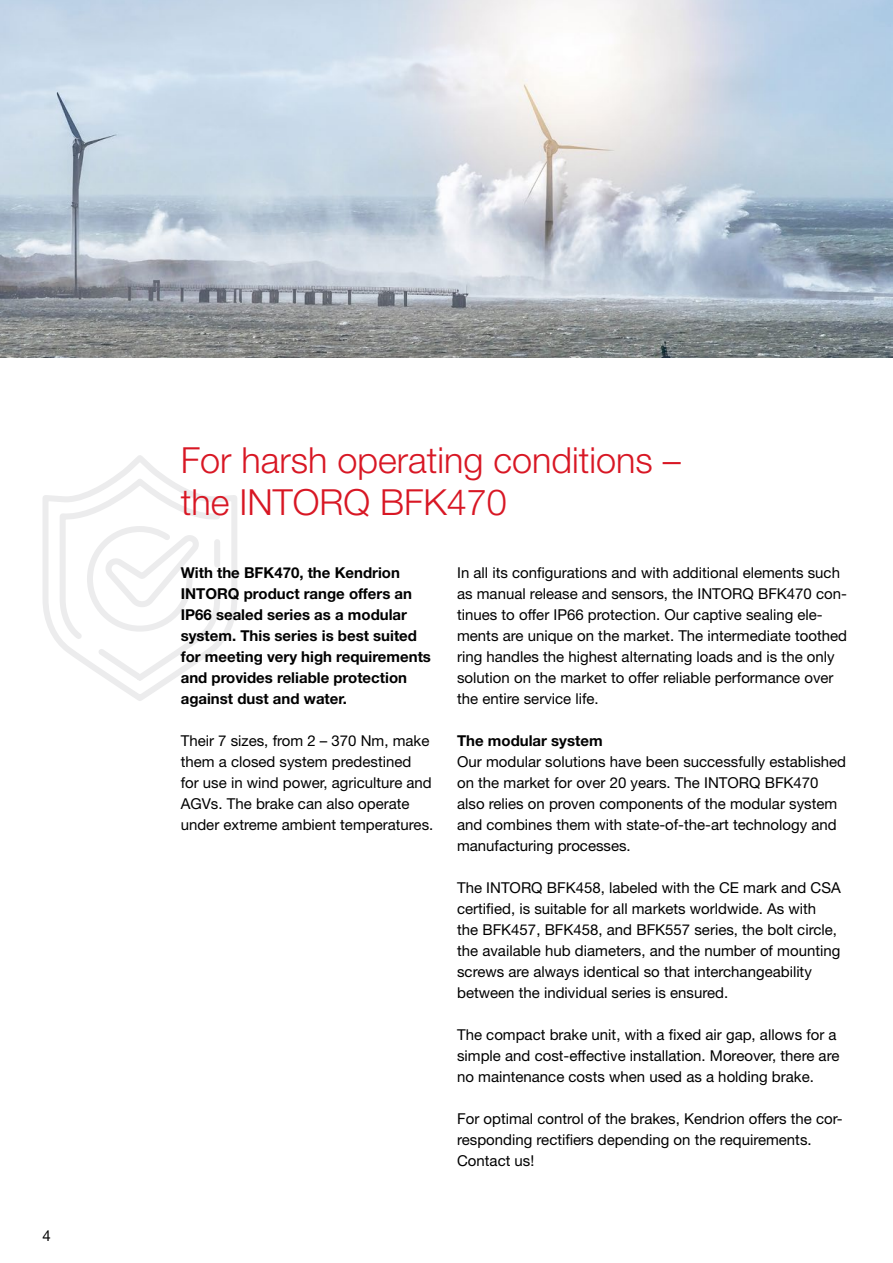
<style>
.page{position:relative;width:893px;height:1263px;background:#fff}
.page>*{position:absolute;margin:0;border:0;box-sizing:border-box;transform-origin:0 0}
.t1{font:300 36px/42px "Helvetica Neue LT Pro";color:#d81724}
.t2{font:15px/21px "Helvetica Neue LT Pro";color:#000}
.t3{font:700 15px/21px "Helvetica Neue LT Pro";color:#000}
</style>
<div class="page">
<svg style="left:43px;top:455px;width:194px;height:246px"></svg>
<img style="left:0;top:0;width:893px;height:358px">
<p class="t2" style="left:43px;top:1225px;width:10px">4</p>
<h1 class="t1" style="left:181px;top:438px;width:502px">For harsh operating conditions – the INTORQ BFK470</h1>
<p class="t3" style="left:181px;top:562px;width:252px">With the BFK470, the Kendrion<br>INTORQ product range offers an<br>IP66 sealed series as a modular system. This series is best suited for meeting very high requirements and provides reliable protection against dust and water.</p>
<p class="t2" style="left:181px;top:730px;width:254px">Their 7 sizes, from 2 – 370 Nm, make them a closed system predestined<br>for use in wind power, agriculture and AGVs. The brake can also operate under extreme ambient temperatures.</p>
<p class="t2" style="left:457px;top:562px;width:391px">In all its configurations and with additional elements such as manual release and sensors, the INTORQ BFK470 con&shy;tinues to offer IP66 protection. Our captive sealing ele&shy;ments are unique on the market. The intermediate toothed ring handles the highest alternating loads and is the only solution on the market to offer reliable performance over the entire service life.</p>
<p class="t3" style="left:457px;top:730px;width:147px">The modular system</p>
<p class="t2" style="left:457px;top:751px;width:390px">Our modular solutions have been successfully established on the market for over 20 years. The INTORQ BFK470 also relies on proven components of the modular system and combines them with state-of-the-art technology and manufacturing processes.</p>
<p class="t2" style="left:457px;top:877px;width:385px">The INTORQ BFK458, labeled with the CE mark and CSA certified, is suitable for all markets worldwide. As with the BFK457, BFK458, and BFK557 series, the bolt circle, the available hub diameters, and the number of mounting screws are always identical so that interchangeability between the individual series is ensured.</p>
<p class="t2" style="left:457px;top:1024px;width:384px">The compact brake unit, with a fixed air gap, allows for a simple and cost-effective installation. Moreover, there are no maintenance costs when used as a holding brake.</p>
<p class="t2" style="left:457px;top:1108px;width:387px">For optimal control of the brakes, Kendrion offers the cor&shy;responding rectifiers depending on the requirements.<br>Contact us!</p>
</div>
